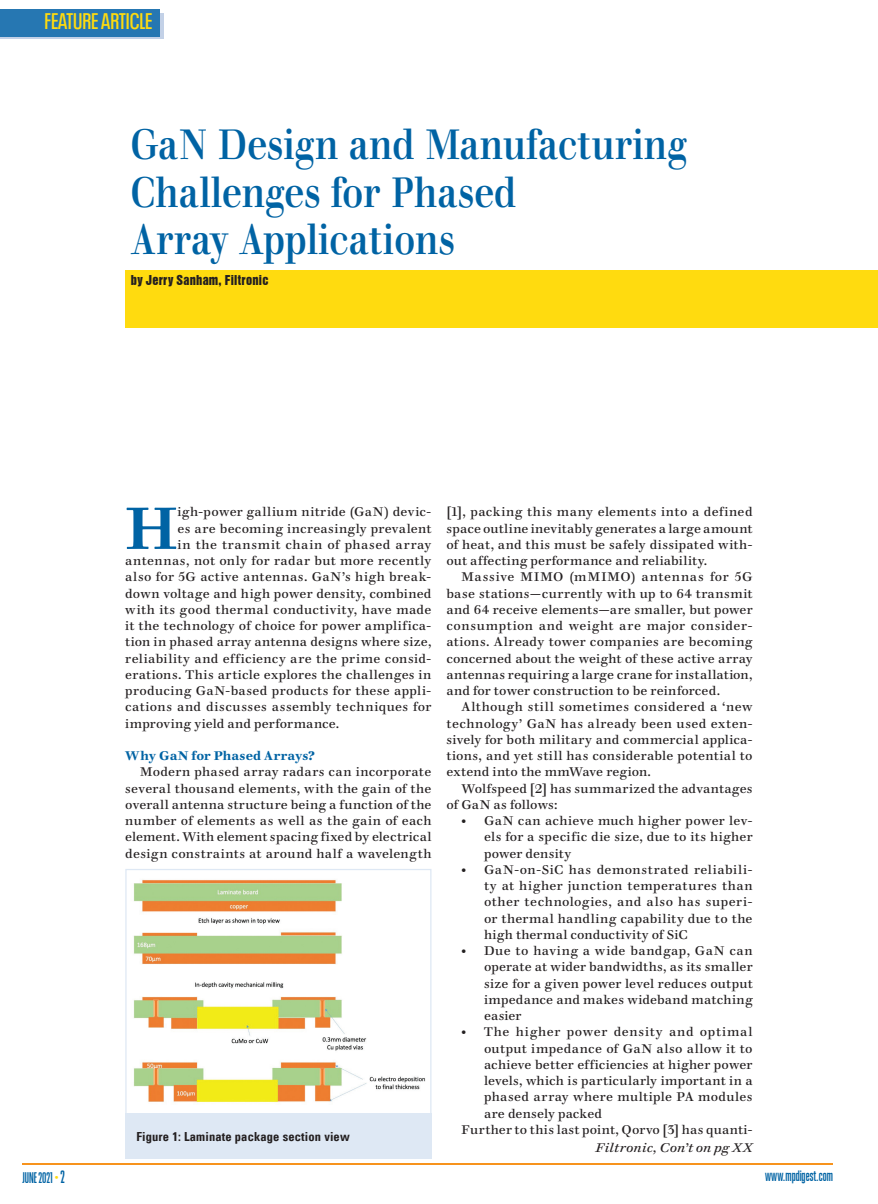
<style>
.page{position:relative;width:878px;height:1204px;background:#fff}
.page>*{position:absolute;margin:0;border:0;box-sizing:border-box;transform-origin:0 0}
.copy{font:600 59px "Walbaum 12 pt";color:#0063a4}
.Headline_article{font:500 42px/47.5px "Walbaum 18 pt";letter-spacing:.02em;color:#0063a4;scale:.83 1}
.t1{font:600 condensed 22.5px "Neue Plak";color:#ffdb0f}
.t2{font:600 15px "Neue Plak Comp";color:#0063a4}
.copy-2{font:12.5px/16.2px "Walbaum 12 pt";letter-spacing:.02em;color:#231f20;text-align:justify}
.Figure_Caption{font:700 condensed 12.5px "Univers LT";letter-spacing:.01em;color:#231f20}
.copy-3{font:12.5px "Walbaum 12 pt";letter-spacing:.04em;color:#231f20}
.Byline{font:12.5px "Swiss 921 BT Regular A";letter-spacing:.02em;color:#231f20}
.Subhead{font:700 12.5px "Walbaum 12 pt";letter-spacing:.005em;color:#0063a4}
.Subhead-2{font:italic 12.5px "Walbaum 12 pt";letter-spacing:.02em;color:#231f20}
.s1{color:#ffdb0f}
.s2{font-size:17.5px}
</style>
<div class="page">
<svg style="left:0;top:13px;width:163px;height:25px"></svg>
<div style="left:0;top:9px;width:160px;height:27px;background:#2677b2"></div>
<hr style="left:22px;top:1163px;width:810px;height:2px;background:#f7931d">
<div style="left:125px;top:270px;width:753px;height:57px;background:#ffdb0f"></div>
<div style="left:125px;top:1114px;width:306px;height:45px;background:#dee8f4"></div>
<img style="left:133px;top:879px;width:293px;height:224px">
<h3 class="t1" style="left:45px;top:6px;width:109px">FEATURE ARTICLE</h3>
<p class="Headline_article" style="left:131px;top:117px;width:672px">GaN Design and Manufacturing<br>Challenges for Phased<br>Array Applications</p>
<p class="Byline" style="left:131px;top:272px;width:139px">by Jerry Sanham, Filtronic</p>
<p class="copy" style="left:125px;top:473px;width:54px">H</p>
<p class="copy-2" style="left:178px;top:502px;width:255px">igh-power gallium nitride (GaN) devic-</p>
<p class="copy-2" style="left:178px;top:518px;width:255px">es are becoming increasingly prevalent</p>
<p class="copy-3" style="left:178px;top:533px;width:255px">in the transmit chain of phased array</p>
<p class="copy-2" style="left:125px;top:551px;width:307px">antennas, not only for radar but more recently</p>
<p class="copy-2" style="left:125px;top:567px;width:308px">also for 5G active antennas. GaN’s high break-</p>
<p class="copy-2" style="left:125px;top:583px;width:308px">down voltage and high power density, combined</p>
<p class="copy-2" style="left:125px;top:600px;width:308px">with its good thermal conductivity, have made</p>
<p class="copy-2" style="left:125px;top:616px;width:308px">it the technology of choice for power amplifica-</p>
<p class="copy-2" style="left:125px;top:632px;width:308px">tion in phased array antenna designs where size,</p>
<p class="copy-2" style="left:125px;top:648px;width:308px">reliability and efficiency are the prime consid-</p>
<p class="copy-2" style="left:125px;top:665px;width:307px">erations. This article explores the challenges in</p>
<p class="copy-2" style="left:125px;top:681px;width:308px">producing GaN-based products for these appli-</p>
<p class="copy-2" style="left:125px;top:697px;width:307px">cations and discusses assembly techniques for</p>
<p class="copy-2" style="left:125px;top:713px;width:215px">improving yield and performance.</p>
<p class="Subhead" style="left:125px;top:744px;width:191px">Why GaN for Phased Arrays?</p>
<p class="copy-2" style="left:125px;top:762px;width:308px;text-indent:15px">Modern phased array radars can incorporate several thousand elements, with the gain of the overall antenna structure being a function of the number of elements as well as the gain of each element. With element spacing fixed by electrical design constraints at around half a wavelength</p>
<p class="Figure_Caption" style="left:136px;top:1129px;width:215px">Figure 1: Laminate package section view</p>
<p class="copy-2" style="left:446px;top:502px;width:308px">[1], packing this many elements into a defined space outline inevitably generates a large amount of heat, and this must be safely dissipated with&shy;out affecting performance and reliability.</p>
<p class="copy-2" style="left:446px;top:567px;width:308px;text-indent:15px">Massive MIMO (mMIMO) antennas for 5G base stations—currently with up to 64 transmit and 64 receive elements—are smaller, but power consumption and weight are major consider&shy;ations. Already tower companies are becoming concerned about the weight of these active array antennas requiring a large crane for installation, and for tower construction to be reinforced.</p>
<p class="copy-2" style="left:446px;top:697px;width:308px;text-indent:15px">Although still sometimes considered a ‘new technology’ GaN has already been used exten&shy;sively for both military and commercial applica&shy;tions, and yet still has considerable potential to extend into the mmWave region.</p>
<p class="copy-2" style="left:446px;top:778px;width:308px;text-indent:15px">Wolfspeed [2] has summarized the advantages of GaN as follows:</p>
<p class="copy-2" style="left:484px;top:811px;width:270px;text-indent:-22px">• GaN can achieve much higher power lev&shy;els for a specific die size, due to its higher power density</p>
<p class="copy-2" style="left:484px;top:860px;width:270px;text-indent:-22px">• GaN-on-SiC has demonstrated reliabili&shy;ty at higher junction temperatures than other technologies, and also has superi&shy;or thermal handling capability due to the high thermal conductivity of SiC</p>
<p class="copy-2" style="left:484px;top:941px;width:270px;text-indent:-22px">• Due to having a wide bandgap, GaN can operate at wider bandwidths, as its smaller size for a given power level reduces output impedance and makes wideband matching easier</p>
<p class="copy-2" style="left:484px;top:1022px;width:270px;text-indent:-22px">• The higher power density and optimal output impedance of GaN also allow it to achieve better efficiencies at higher power levels, which is particularly important in a phased array where multiple PA modules are densely packed</p>
<p class="copy-2" style="left:461px;top:1120px;width:293px">Further to this last point, Qorvo [3] has quanti-</p>
<p class="Subhead-2" style="left:595px;top:1136px;width:159px">Filtronic, Con’t on pg XX</p>
<p class="t2" style="left:22px;top:1167px;width:44px">JUNE 2021<span class="s1">•</span><span class="s2">2</span></p>
<p class="t2" style="left:765px;top:1165px;width:69px">www.mpdigest.com</p>
</div>
